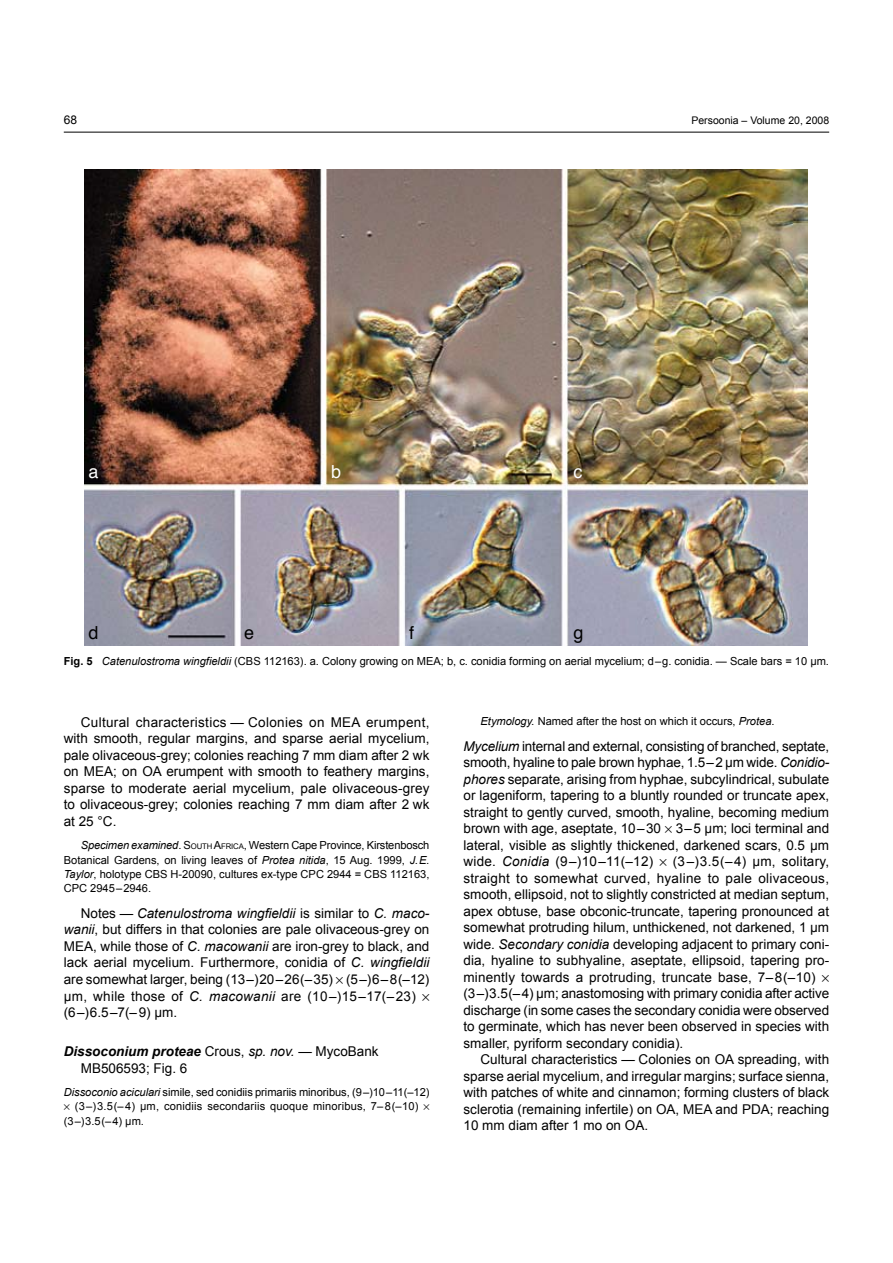
<style>
.page{position:relative;width:893px;height:1263px;background:#fff}
.page>*{position:absolute;margin:0;border:0;box-sizing:border-box;transform-origin:0 0}
.t1{font:18px "Helvetica";color:#000}
.t2{font:18px "Helvetica";color:#fff}
.t3{font:13.5px/16.5px "Arial";color:#000;text-align:justify}
.t4{font:12px "Arial";color:#000}
.t5{font:11.1px/14.4px "Arial";color:#000;text-align:justify}
.t6{font:10.5px "Arial";color:#000}
.s1{font-weight:700}
.s2{font-style:italic}
.s3{font-size:7.8px}
.s4{font-weight:700;font-style:italic}
</style>
<div class="page">
<hr style="left:64px;top:132px;width:765px;height:1px;background:#000">
<img style="left:84px;top:169px;width:723px;height:477px">
<p class="t4" style="left:64px;top:113px;width:15px">68</p>
<p class="t6" style="left:691px;top:114px;width:139px">Persoonia – Volume 20, 2008</p>
<h1 class="t2" style="left:89px;top:456px;width:12px">a</h1>
<h1 class="t1" style="left:89px;top:617px;width:12px">d</h1>
<h1 class="t2" style="left:331px;top:456px;width:12px">b</h1>
<h1 class="t2" style="left:573px;top:456px;width:10px">c</h1>
<h1 class="t1" style="left:244px;top:617px;width:12px">e</h1>
<h1 class="t1" style="left:409px;top:617px;width:7px">f</h1>
<h1 class="t1" style="left:573px;top:617px;width:12px">g</h1>
<p class="t5" style="left:64px;top:653px;width:767px"><span class="s1">Fig. 5</span> <span class="s2">Catenulostroma wingfieldii</span> (CBS 112163). a. Colony growing on MEA; b, c. conidia forming on aerial mycelium; d–g. conidia. — Scale bars = 10 µm.</p>
<p class="t3" style="left:64px;top:714px;width:367px;text-indent:17px">Cultural characteristics — Colonies on MEA erumpent, with smooth, regular margins, and sparse aerial mycelium, pale olivaceous-grey; colonies reaching 7 mm diam after 2 wk on MEA; on OA erumpent with smooth to feathery margins, sparse to moderate aerial mycelium, pale olivaceous-grey to olivaceous-grey; colonies reaching 7 mm diam after 2 wk at 25 °C.</p>
<p class="t5" style="left:64px;top:838px;width:367px;text-indent:17px"><span class="s2">Specimen examined</span>. S<span class="s3">outh</span> A<span class="s3">frica</span>, Western Cape Province, Kirstenbosch Botanical Gardens, on living leaves of <span class="s2">Protea nitida</span>, 15 Aug. 1999, <span class="s2">J.E.<br>Taylor</span>, holotype CBS H-20090, cultures ex-type CPC 2944 = CBS 112163, CPC 2945–2946.</p>
<p class="t3" style="left:64px;top:905px;width:367px;text-align:left;text-indent:17px">Notes — <span class="s2">Catenulostroma wingfieldii</span> is similar to <span class="s2">C. maco&shy;wanii</span>, but differs in that colonies are pale olivaceous-grey on MEA, while those of <span class="s2">C. macowanii</span> are iron-grey to black, and lack aerial mycelium. Furthermore, conidia of <span class="s2">C. wingfieldii </span>are somewhat larger, being (13–)20–26(–35) (5–)6–8(–12) µm, while those of <span class="s2">C. macowanii</span> are (10–)15–17(–23) (6–)6.5–7(–9) µm.</p>
<p class="t3" style="left:81px;top:1043px;width:299px;text-indent:-17px"><span class="s4">Dissoconium proteae</span> Crous, <span class="s2">sp. nov.</span> — MycoBank<br>MB506593; Fig. 6</p>
<p class="t5" style="left:64px;top:1085px;width:367px"><span class="s2">Dissoconio aciculari</span> simile, sed conidiis primariis minoribus, (9–)10–11(–12)</p>
<p class="t5" style="left:75px;top:1099px;width:345px">(3–)3.5(–4) μ m, conidiis secondariis quoque minoribus, 7–8(–10)</p>
<p class="t5" style="left:64px;top:1113px;width:82px">(3–)3.5(–4) μm.</p>
<p class="t5" style="left:480px;top:714px;width:296px"><span class="s2">Etymology.</span> Named after the host on which it occurs, <span class="s2">Protea</span>.</p>
<p class="t3" style="left:463px;top:738px;width:367px"><span class="s2">Mycelium</span> internal and external, consisting of branched, septate, smooth, hyaline to pale brown hyphae, 1.5–2 μ m wide. <span class="s2">Conidio&shy;phores</span> separate, arising from hyphae, subcylindrical, subulate or lageniform, tapering to a bluntly rounded or truncate apex, straight to gently curved, smooth, hyaline, becoming medium brown with age, aseptate, 10–30 3–5 μ m; loci terminal and lateral, visible as slightly thickened, darkened scars, 0.5 μ m wide. <span class="s2">Conidia</span> (9–)10–11(–12)</p>
<p class="t3" style="left:463px;top:853px;width:367px;text-align:left;text-indent:209px">(3–)3.5(–4) μ m, solitary, straight to somewhat curved, hyaline to pale olivaceous, smooth, ellipsoid, not to slightly constricted at median septum, apex obtuse, base obconic-truncate, tapering pronounced at somewhat protruding hilum, unthickened, not darkened, 1 μ m wide. <span class="s2">Secondary conidia</span> developing adjacent to primary coni&shy;dia, hyaline to subhyaline, aseptate, ellipsoid, tapering pro&shy;minently towards a protruding, truncate base, 7–8(–10) (3–)3.5(–4) μ m; anastomosing with primary conidia after active discharge (in some cases the secondary conidia were observed to germinate, which has never been observed in species with smaller, pyriform secondary conidia).</p>
<p class="t3" style="left:463px;top:1051px;width:367px;text-indent:17px">Cultural characteristics — Colonies on OA spreading, with sparse aerial mycelium, and irregular margins; surface sienna, with patches of white and cinnamon; forming clusters of black sclerotia (remaining infertile) on OA, MEA and PDA; reaching 10 mm diam after 1 mo on OA.</p>
</div>
